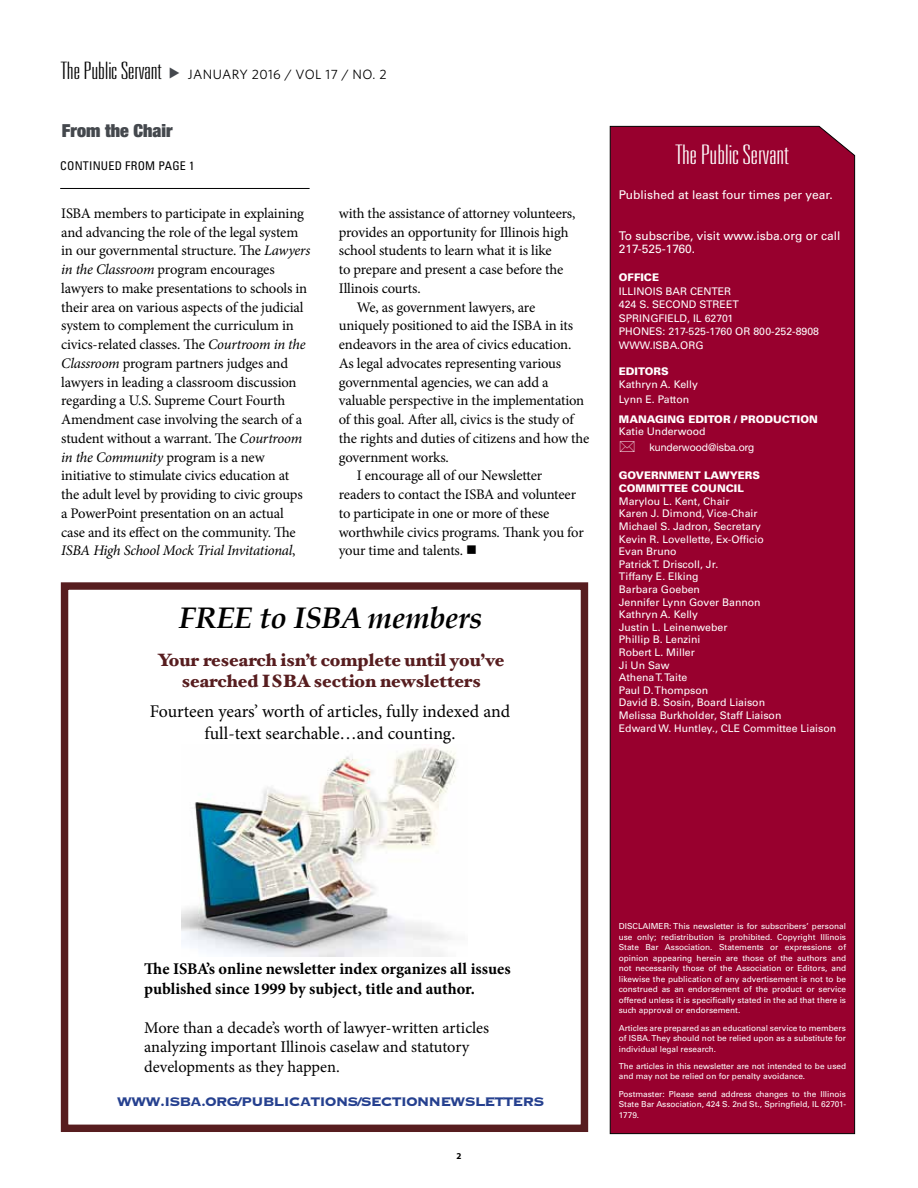
<style>
.page{position:relative;width:918px;height:1188px;background:#fff}
.page>*{position:absolute;margin:0;border:0;box-sizing:border-box;transform-origin:0 0}
.t1{font:italic 700 29.7px "Palatino";letter-spacing:-.01em;color:#000}
.t2{font:100 ultra-condensed 27px "Univers LT Std";color:#fff;scale:1.41 1}
.t3{font:100 ultra-condensed 24px "Univers LT Std";color:#000;scale:1.41 1}
.t4{font:900 condensed 18px "Helvetica Neue LT Std";color:#44484d}
.t5{font:17.85px/21.5px "Minion Pro";color:#000;text-align:center}
.t6{font:900 17.85px/21.5px "Hoefler Text";color:#571d1f;text-align:center}
.t7{font:16.35px/19.6px "Minion Pro";letter-spacing:-.005em;color:#000}
.t8{font:700 16.35px/19.6px "Minion Pro";color:#000}
.t9{font:700 16.35px "Copperplate";letter-spacing:-.06em;color:#25408f}
.t10{font:14.7px/18.8px "Minion Pro";letter-spacing:-.01em;color:#000}
.t11{font:13.5px "Whitney";letter-spacing:.03em;color:#000}
.t12{font:12px/13.5px "Univers LT Std";color:#fff}
.t13{font:condensed 12px "Univers LT Std";letter-spacing:.02em;color:#000}
.t14{font:10.5px/12.6px "Univers LT Std";color:#fff}
.t15{font:900 10.5px/13.5px "Univers LT Std";color:#fff}
.t16{font:10.5px "Helvetica Neue LT Std";color:#fff}
.t17{font:700 9px "Myriad Pro";color:#000}
.t18{font:8.25px/10.5px "Univers LT Std";color:#fff}
.s1{font-style:italic}
</style>
<div class="page">
<div style="left:609px;top:126px;width:246px;height:1008px;background:#98002e"></div>
<hr style="left:60px;top:188px;width:250px;height:1px;background:#000">
<div style="left:61px;top:582px;width:527px;height:550px;border:7px solid #571d1f"></div>
<img style="left:182px;top:747px;width:274px;height:210px">
<svg style="left:620px;top:441px;width:15px;height:11px"></svg>
<h3 class="t3" style="left:61px;top:58px;width:73px">The Public Servant</h3>
<p class="t11" style="left:188px;top:65px;width:200px">JANUARY 2016 / VOL 17 / NO. 2</p>
<p class="t4" style="left:62px;top:119px;width:112px">From the Chair</p>
<p class="t13" style="left:60px;top:158px;width:136px">CONTINUED FROM PAGE 1</p>
<p class="t10" style="left:61px;top:204px;width:251px">ISBA members to participate in explaining and advancing the role of the legal system in our governmental structure. The <span class="s1">Lawyers in the Classroom</span> program encourages lawyers to make presentations to schools in their area on various aspects of the judicial system to complement the curriculum in civics-related classes. The <span class="s1">Courtroom in the Classroom</span> program partners judges and lawyers in leading a classroom discussion regarding a U.S. Supreme Court Fourth Amendment case involving the search of a student without a warrant. The <span class="s1">Courtroom in the Community</span> program is a new initiative to stimulate civics education at the adult level by providing to civic groups a PowerPoint presentation on an actual case and its effect on the community. The <span class="s1">ISBA High School Mock Trial Invitational</span>,</p>
<p class="t10" style="left:339px;top:204px;width:238px">with the assistance of attorney volunteers,</p>
<p class="t10" style="left:339px;top:223px;width:231px">provides an opportunity for Illinois high</p>
<p class="t10" style="left:339px;top:241px;width:214px">school students to learn what it is like</p>
<p class="t10" style="left:339px;top:260px;width:226px">to prepare and present a case before the</p>
<p class="t10" style="left:339px;top:279px;width:83px">Illinois courts.</p>
<p class="t10" style="left:357px;top:298px;width:180px">We, as government lawyers, are</p>
<p class="t10" style="left:339px;top:316px;width:236px">uniquely positioned to aid the ISBA in its</p>
<p class="t10" style="left:339px;top:335px;width:234px">endeavors in the area of civics education.</p>
<p class="t10" style="left:339px;top:354px;width:224px">As legal advocates representing various</p>
<p class="t10" style="left:339px;top:373px;width:211px">governmental agencies, we can add a</p>
<p class="t10" style="left:339px;top:391px;width:247px">valuable perspective in the implementation</p>
<p class="t10" style="left:339px;top:410px;width:236px">of this goal. After all, civics is the study of</p>
<p class="t10" style="left:339px;top:429px;width:252px">the rights and duties of citizens and how the</p>
<p class="t10" style="left:339px;top:448px;width:112px">government works.</p>
<p class="t10" style="left:357px;top:466px;width:187px">I encourage all of our Newsletter</p>
<p class="t10" style="left:339px;top:485px;width:239px">readers to contact the ISBA and volunteer</p>
<p class="t10" style="left:339px;top:504px;width:212px">to participate in one or more of these</p>
<p class="t10" style="left:339px;top:523px;width:246px">worthwhile civics programs. Thank you for</p>
<p class="t10" style="left:339px;top:541px;width:140px">your time and talents. ■</p>
<h1 class="t1" style="left:179px;top:593px;width:305px">FREE to ISBA members</h1>
<p class="t6" style="left:158px;top:649px;width:348px">Your research isn’t complete until you’ve searched ISBA section newsletters</p>
<p class="t5" style="left:150px;top:701px;width:362px">Fourteen years’ worth of articles, fully indexed and full-text searchable…and counting.</p>
<h2 class="t2" style="left:676px;top:141px;width:82px">The Public Servant</h2>
<p class="t12" style="left:619px;top:189px;width:215px">Published at least four times per year.</p>
<p class="t12" style="left:619px;top:229px;width:223px">To subscribe, visit www.isba.org or call<br>217-525-1760.</p>
<p class="t15" style="left:619px;top:271px;width:42px">OFFICE</p>
<p class="t14" style="left:619px;top:284px;width:202px;line-height:13.5px">Illi nois bar center<br>424 S. Second Street<br>Spri ngfi eld, IL 62701<br>PHones: 217-525-1760 OR 800-252-8908 www.isba.org</p>
<p class="t15" style="left:619px;top:364px;width:51px">EDITORS</p>
<p class="t14" style="left:619px;top:376px;width:81px;line-height:15.3px">Kathryn A. Kelly<br>Lynn E. Patton</p>
<p class="t15" style="left:619px;top:413px;width:200px">MANAGING EDITOR / PRODUCTION</p>
<p class="t14" style="left:619px;top:425px;width:88px">Katie Underwood</p>
<p class="t16" style="left:649px;top:441px;width:106px">kunderwood@isba.org</p>
<p class="t15" style="left:619px;top:468px;width:143px">GOVERNMENT LAWYERS<br>COMMITTEE COUNCIL</p>
<p class="t14" style="left:619px;top:495px;width:164px">Marylou L. Kent, Chair<br>Karen J. Dimond, Vice-Chair<br>Michael S. Jadron, Secretary<br>Kevin R. Lovellette, Ex-Officio<br>Evan Bruno<br>Patrick T. Driscoll, Jr.<br>Tiffany E. Elking<br>Barbara Goeben<br>Jennifer Lynn Gover Bannon<br>Kathryn A. Kelly<br>Justin L. Leinenweber<br>Phillip B. Lenzini<br>Robert L. Miller<br>Ji Un Saw<br>Athena T. Taite<br>Paul D. Thompson<br>David B. Sosin, Board Liaison<br>Melissa Burkholder, Staff Liaison<br>Edward W. Huntley., CLE</p>
<p class="t14" style="left:743px;top:722px;width:95px">Committee Liaison</p>
<p class="t8" style="left:144px;top:959px;width:368px">The ISBA’s online newsletter index organizes all issues published since 1999 by subject, title and author.</p>
<p class="t7" style="left:144px;top:1018px;width:346px">More than a decade’s worth of lawyer-written articles analyzing important Illinois caselaw and statutory developments as they happen.</p>
<p class="t9" style="left:117px;top:1091px;width:429px">www.isba.org/publications/sectionnewsletters</p>
<p class="t17" style="left:457px;top:1150px;width:6px">2</p>
<p class="t18" style="left:619px;top:921px;width:229px;text-align:justify">Disclaim er: This newsletter is for subscribers’ personal use only; redistribution is prohibited. Copyright Illinois State Bar Association. Statements or expressions of opinion appearing herein are those of the authors and not necessarily those of the Association or Editors, and likewise the publication of any advertisement is not to be construed as an endorsement of the product or service offered unless it is specifically stated in the ad that there is such approval or endorsement.</p>
<p class="t18" style="left:619px;top:1023px;width:229px">Articles are prepared as an educational service to members of ISBA</p>
<p class="t18" style="left:619px;top:1033px;width:229px;text-indent:29px">. They should not be relied upon as a substitute for individual legal research.</p>
<p class="t18" style="left:619px;top:1061px;width:229px">The articles in this newsletter are not intended to be used and may not be relied on for penalty avoidance.</p>
<p class="t18" style="left:619px;top:1089px;width:229px;text-align:justify">Postmaster: Please send address changes to the Illinois State Bar Association, 424 S. 2nd St., Springfield, IL 62701- 1779.</p>
</div>
